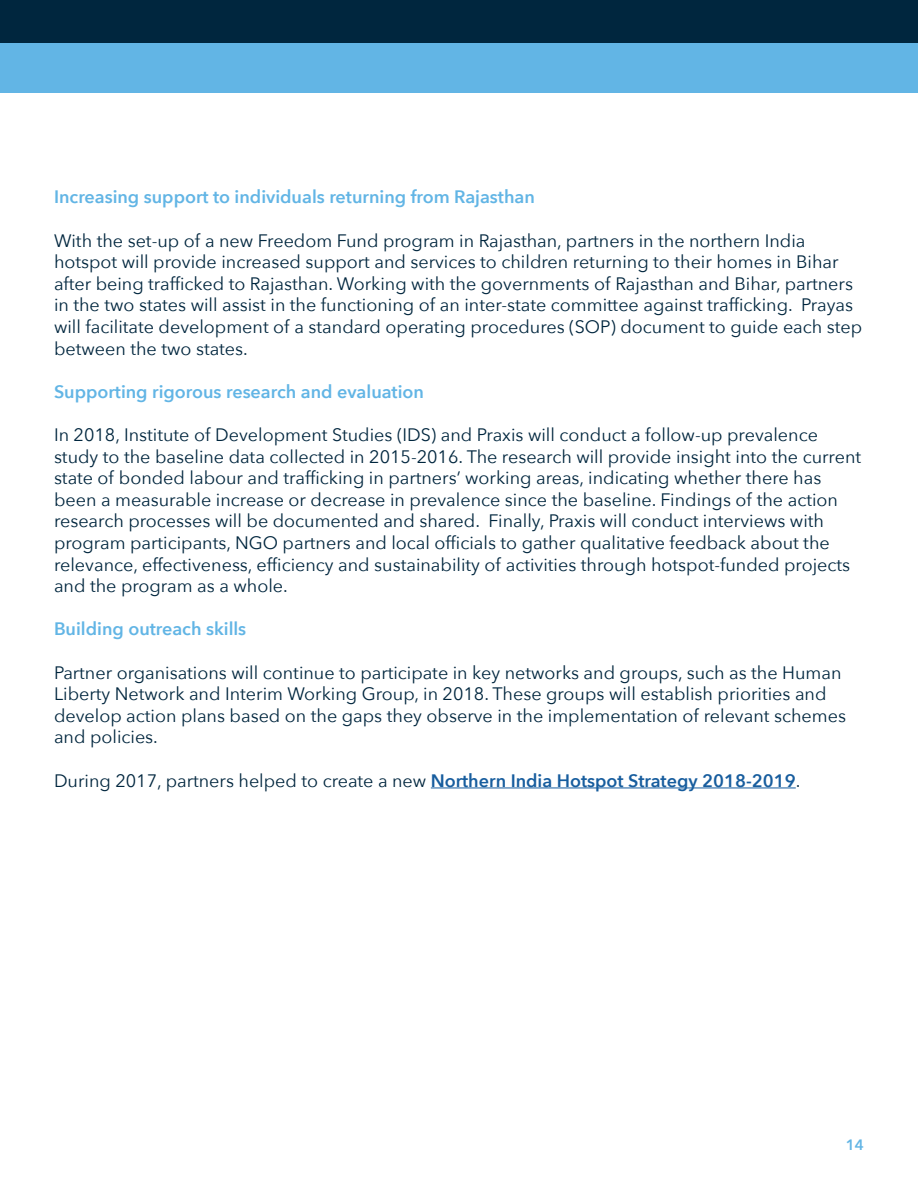
<style>
.page{position:relative;width:918px;height:1188px;background:#fff}
.page>*{position:absolute;margin:0;border:0;box-sizing:border-box;transform-origin:0 0}
.t1{font:18px/21.6px "Avenir Next";color:#00263e}
.t2{font:600 18px "Avenir Next";color:#62b5e5}
.t3{font:600 15px "Avenir Next";color:#62b5e5}
.s1{font-weight:600;color:#175d9e}
</style>
<div class="page">
<div style="left:0;top:0;width:918px;height:43px;background:#00263e"></div>
<div style="left:0;top:43px;width:918px;height:49px;background:#62b5e5"></div>
<hr style="left:431px;top:787px;width:365px;height:1px;background:#175d9e">
<p class="t2" style="left:54px;top:182px;width:482px">Increasing support to individuals returning from Rajasthan</p>
<p class="t1" style="left:54px;top:229px;width:810px">With the set-up of a new Freedom Fund program in Rajasthan, partners in the northern India hotspot will provide increased support and services to children returning to their homes in Bihar after being trafficked to Rajasthan. Working with the governments of Rajasthan and Bihar, partners in the two states will assist in the functioning of an inter-state committee against trafficking. Prayas will facilitate development of a standard operating procedures (SOP) document to guide each step between the two states.</p>
<p class="t2" style="left:54px;top:376px;width:371px">Supporting rigorous research and evaluation</p>
<p class="t1" style="left:54px;top:423px;width:809px">In 2018, Institute of Development Studies (IDS) and Praxis will conduct a follow-up prevalence study to the baseline data collected in 2015-2016. The research will provide insight into the current state of bonded labour and trafficking in partners’ working areas, indicating whether there has been a measurable increase or decrease in prevalence since the baseline. Findings of the action research processes will be documented and shared. Finally, Praxis will conduct interviews with program participants, NGO partners and local officials to gather qualitative feedback about the relevance, effectiveness, efficiency and sustainability of activities through hotspot-funded projects and the program as a whole.</p>
<p class="t2" style="left:54px;top:614px;width:194px">Building outreach skills</p>
<p class="t1" style="left:54px;top:661px;width:793px">Partner organisations will continue to participate in key networks and groups, such as the Human Liberty Network and Interim Working Group, in 2018. These groups will establish priorities and develop action plans based on the gaps they observe in the implementation of relevant schemes and policies.</p>
<p class="t1" style="left:54px;top:769px;width:748px">During 2017, partners helped to create a new <span class="s1">Northern India Hotspot Strategy 2018-2019</span>.</p>
<p class="t3" style="left:846px;top:1132px;width:20px">14</p>
</div>
